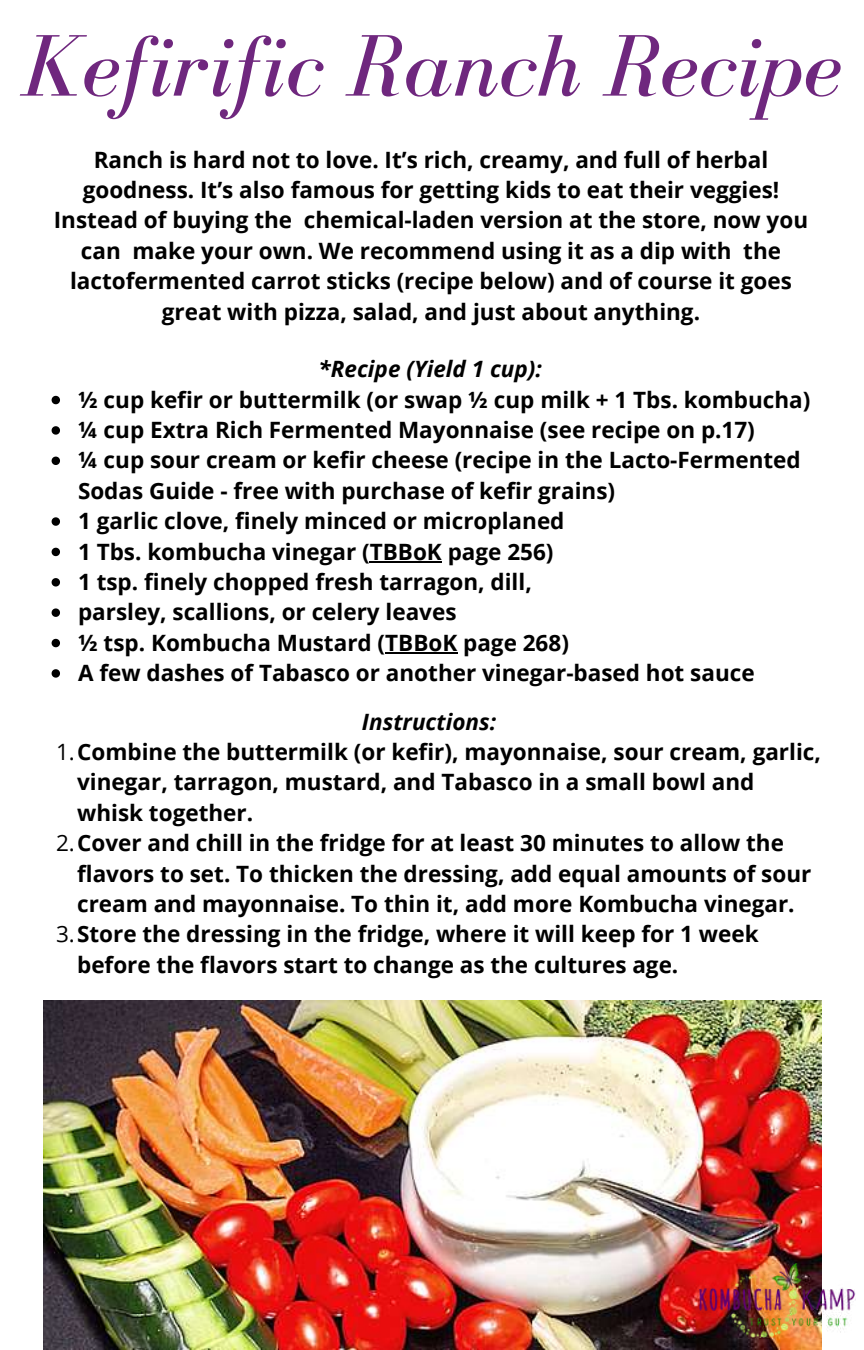
<style>
.page{position:relative;width:864px;height:1350px;background:#fff}
.page>*{position:absolute;margin:0;border:0;box-sizing:border-box;transform-origin:0 0}
.t1{font:italic 90px "Bodoni FLF";color:#6f277e}
.t2{font:700 22.5px/30.4px "Open Sans";color:#000}
.t3{font:italic 700 22.5px "Open Sans";color:#000}
.s1{font-weight:400}
</style>
<div class="page">
<img style="left:43px;top:1000px;width:778px;height:350px">
<img style="left:699px;top:1264px;width:157px;height:74px">
<svg style="left:52px;top:396px;width:8px;height:8px"></svg>
<svg style="left:52px;top:426px;width:8px;height:9px"></svg>
<svg style="left:52px;top:457px;width:8px;height:8px"></svg>
<svg style="left:52px;top:517px;width:8px;height:9px"></svg>
<svg style="left:52px;top:548px;width:8px;height:8px"></svg>
<hr style="left:370px;top:561px;width:72px;height:2px;background:#000">
<svg style="left:52px;top:578px;width:8px;height:9px"></svg>
<svg style="left:52px;top:608px;width:8px;height:9px"></svg>
<svg style="left:52px;top:639px;width:8px;height:8px"></svg>
<hr style="left:385px;top:652px;width:72px;height:2px;background:#000">
<svg style="left:52px;top:669px;width:8px;height:9px"></svg>
<h1 class="t1" style="left:22px;top:17px;width:821px">Kefirific Ranch Recipe</h1>
<p class="t2" style="left:54px;top:144px;width:756px;text-align:center">Ranch is hard not to love. It’s rich, creamy, and full of herbal goodness. It’s also famous for getting kids to eat their veggies!<br>Instead of buying the chemical-laden version at the store, now you can make your own. We recommend using it as a dip with the lactofermented carrot sticks (recipe below) and of course it goes great with pizza, salad, and just about anything.</p>
<p class="t3" style="left:319px;top:353px;width:225px">*Recipe (Yield 1 cup):</p>
<p class="t2" style="left:78px;top:384px;width:734px">½ cup kefir or buttermilk (or swap ½ cup milk + 1 Tbs. kombucha) ¼ cup Extra Rich Fermented Mayonnaise (see recipe on p.17)<br>¼ cup sour cream or kefir cheese (recipe in the Lacto-Fermented Sodas Guide - free with purchase of kefir grains)<br>1 garlic clove, finely minced or microplaned<br>1 Tbs. kombucha vinegar (TBBoK page 256)<br>1 tsp. finely chopped fresh tarragon, dill,<br>parsley, scallions, or celery leaves<br>½ tsp. Kombucha Mustard (TBBoK page 268)<br>A few dashes of Tabasco or another vinegar-based hot sauce</p>
<p class="t3" style="left:362px;top:706px;width:136px">Instructions:</p>
<p class="t2" style="left:56px;top:736px;width:766px"><span class="s1">1.</span>Combine the buttermilk (or kefir), mayonnaise, sour cream, garlic,</p>
<p class="t2" style="left:77px;top:767px;width:679px">vinegar, tarragon, mustard, and Tabasco in a small bowl and</p>
<p class="t2" style="left:77px;top:797px;width:178px">whisk together.</p>
<p class="t2" style="left:56px;top:827px;width:729px"><span class="s1">2.</span>Cover and chill in the fridge for at least 30 minutes to allow the</p>
<p class="t2" style="left:77px;top:858px;width:736px">flavors to set. To thicken the dressing, add equal amounts of sour</p>
<p class="t2" style="left:77px;top:888px;width:719px">cream and mayonnaise. To thin it, add more Kombucha vinegar.</p>
<p class="t2" style="left:56px;top:918px;width:704px"><span class="s1">3.</span>Store the dressing in the fridge, where it will keep for 1 week</p>
<p class="t2" style="left:77px;top:949px;width:603px">before the flavors start to change as the cultures age.</p>
</div>
